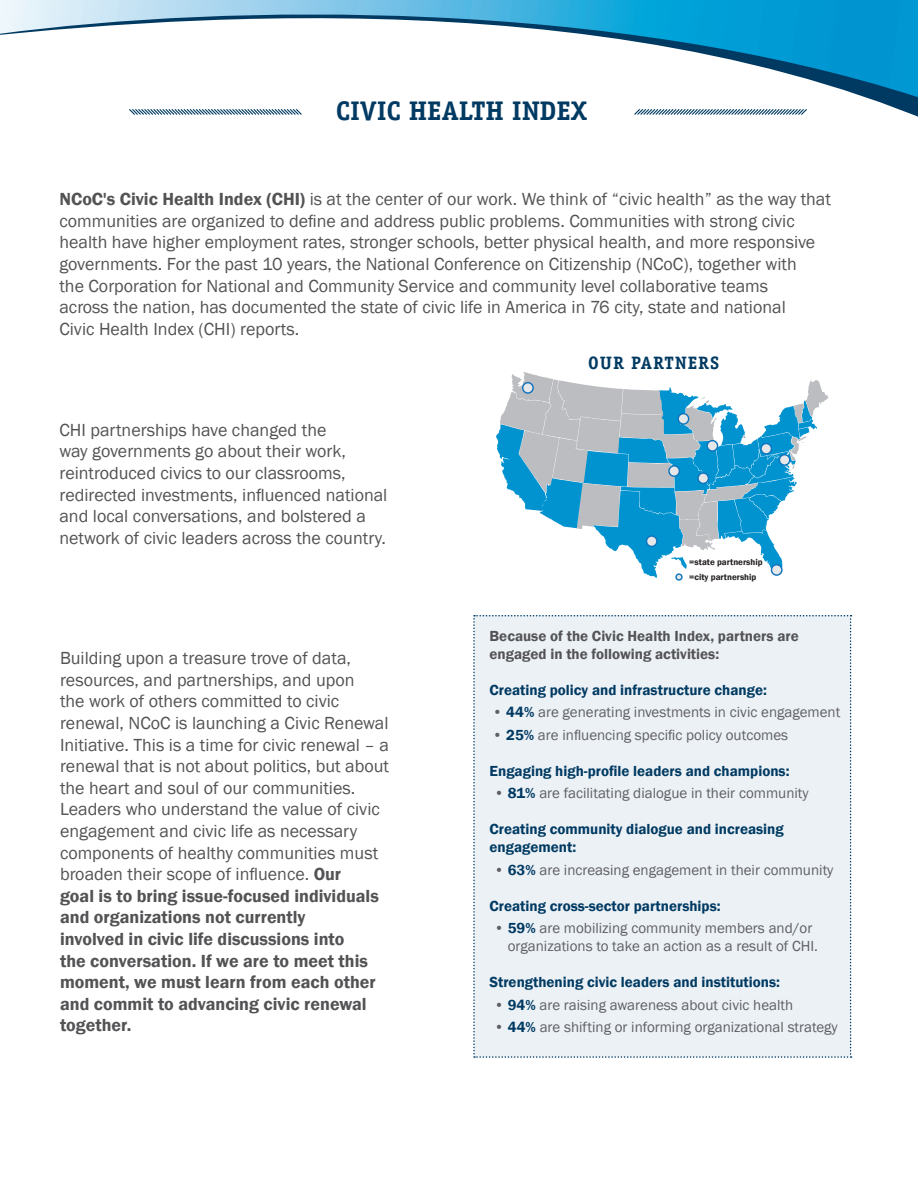
<style>
.page{position:relative;width:918px;height:1188px;background:#fff}
.page>*{position:absolute;margin:0;border:0;box-sizing:border-box;transform-origin:0 0}
.t1{font:700 27px "Officina Serif Std";color:#003a62}
.t2{font:18px/21.6px "Franklin Gothic";color:#535355}
.t3{font:700 18px "Officina Serif Std";letter-spacing:.05em;color:#003a62}
.t4{font:15px/18px "Franklin Gothic";color:#5f5f62}
.t5{font:600 15px/18px "Franklin Gothic";color:#003a62}
.t6{font:600 15px/18px "Franklin Gothic";color:#535355}
.t7{font:600 9px "Franklin Gothic";color:#231f20}
.s1{font-weight:600}
.s2{font-weight:600;color:#003a62}
</style>
<div class="page">
<div style="left:473px;top:615px;width:379px;height:443px;background:#ecf1f6"></div>
<svg style="left:0;top:0;width:918px;height:97px"></svg>
<svg style="left:129px;top:109px;width:173px;height:6px"></svg>
<svg style="left:634px;top:109px;width:173px;height:6px"></svg>
<svg style="left:496px;top:372px;width:333px;height:207px"></svg>
<div style="left:675px;top:573px;width:8px;height:8px;border:1px solid #1074bc;border-radius:50%"></div>
<p class="t1" style="left:336px;top:94px;width:253px">CIVIC HEALTH INDEX</p>
<p class="t2" style="left:59px;top:189px;width:773px"><span class="s1">NCoC's Civic Health Index (CHI)</span> is at the center of our work. We think of “civic health” as the way that communities are organized to define and address public problems. Communities with strong civic health have higher employment rates, stronger schools, better physical health, and more responsive governments. For the past 10 years, the National Conference on Citizenship (NCoC), together with<br>the Corporation for National and Community Service and community level collaborative teams<br>across the nation, has documented the state of civic life in America in 76 city, state and national<br>Civic Health Index (CHI) reports.</p>
<p class="t3" style="left:588px;top:351px;width:132px">OUR PARTNERS</p>
<p class="t2" style="left:59px;top:419px;width:330px">CHI partnerships have changed the<br>way governments go about their work, reintroduced civics to our classrooms, redirected investments, influenced national and local conversations, and bolstered a network of civic leaders across the country.</p>
<p class="t2" style="left:60px;top:648px;width:331px">Building upon a treasure trove of data, resources, and partnerships, and upon<br>the work of others committed to civic renewal, NCoC is launching a Civic Renewal Initiative. This is a time for civic renewal – a renewal that is not about politics, but about the heart and soul of our communities.<br>Leaders who understand the value of civic engagement and civic life as necessary components of healthy communities must broaden their scope of influence. <span class="s1">Our<br>goal is to bring issue-focused individuals and organizations not currently<br>involved in civic life discussions into<br>the conversation. If we are to meet this moment, we must learn from each other and commit to advancing civic renewal together.</span></p>
<p class="t7" style="left:689px;top:556px;width:75px">=state partnership</p>
<p class="t7" style="left:689px;top:572px;width:69px">=city partnership</p>
<p class="t6" style="left:490px;top:627px;width:311px">Because of the Civic Health Index, partners are engaged in the following activities:</p>
<p class="t5" style="left:490px;top:681px;width:279px">Creating policy and infrastructure change:</p>
<p class="t4" style="left:493px;top:704px;width:349px">• <span class="s2">44%</span> are generating investments in civic engagement</p>
<p class="t4" style="left:493px;top:726px;width:297px">• <span class="s2">25%</span> are influencing specific policy outcomes</p>
<p class="t5" style="left:490px;top:762px;width:302px">Engaging high-profile leaders and champions:</p>
<p class="t4" style="left:494px;top:785px;width:316px">• <span class="s2">81%</span> are facilitating dialogue in their community</p>
<p class="t5" style="left:490px;top:821px;width:296px">Creating community dialogue and increasing engagement:</p>
<p class="t4" style="left:494px;top:861px;width:341px">• <span class="s2">63%</span> are increasing engagement in their community</p>
<p class="t5" style="left:490px;top:897px;width:233px">Creating cross-sector partnerships:</p>
<p class="t4" style="left:508px;top:920px;width:312px;text-indent:-14px">• <span class="s2">59%</span> are mobilizing community members and/or organizations to take an action as a result of CHI.</p>
<p class="t5" style="left:490px;top:974px;width:292px">Strengthening civic leaders and institutions:</p>
<p class="t4" style="left:494px;top:996px;width:301px">• <span class="s2">94%</span> are raising awareness about civic health</p>
<p class="t4" style="left:494px;top:1019px;width:345px">• <span class="s2">44%</span> are shifting or informing organizational strategy</p>
</div>
